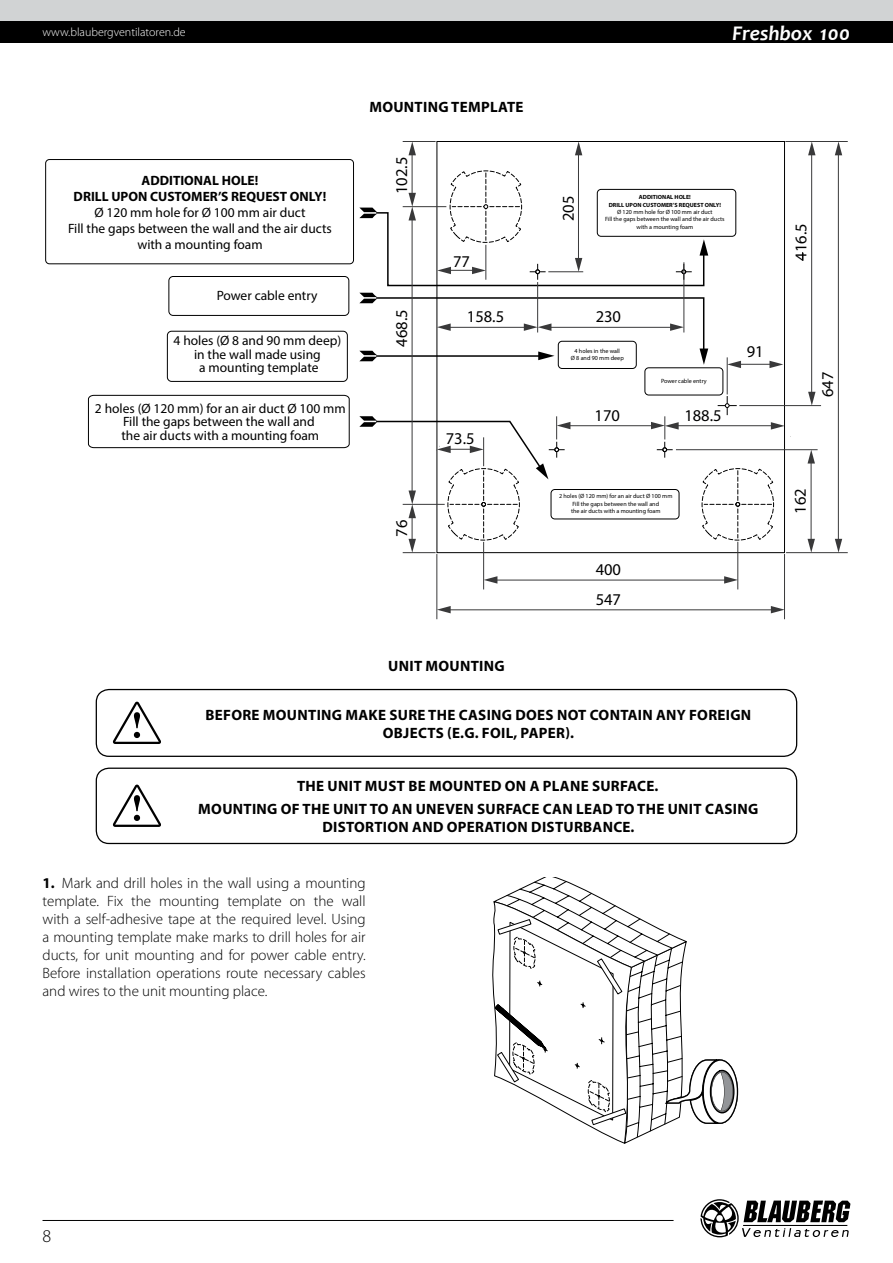
<style>
.page{position:relative;width:893px;height:1263px;background:#fff}
.page>*{position:absolute;margin:0;border:0;box-sizing:border-box;transform-origin:0 0}
.t1{font:italic 700 21px "Candara";color:#fff}
.t2{font:300 18px "Myriad Pro";color:#000}
.t3{font:16.5px "Myriad Pro";color:#000}
.t4{font:300 15px/18px "Myriad Pro";color:#000;text-align:justify}
.t5{font:700 15px/22.2px "Myriad Pro";letter-spacing:.02em;color:#000;text-align:center}
.t6{font:13.5px/13.5px "Myriad Pro";color:#000;text-align:center}
.t7{font:700 13.5px/16.2px "Myriad Pro";color:#000;text-align:center}
.t8{font:300 12px "Myriad Pro";color:#fff}
.t9{font:6.15px/7.4px "Myriad Pro";color:#000;text-align:center}
.t10{font:700 6px/7.2px "Myriad Pro";color:#000;text-align:center}
.s1{font-weight:700}
</style>
<div class="page">
<div style="left:0;top:0;width:893px;height:21px;background:#d1d3d4"></div>
<div style="left:0;top:21px;width:893px;height:22px;background:#000"></div>
<svg style="left:700px;top:1199px;width:150px;height:38px"></svg>
<hr style="left:43px;top:1220px;width:631px;height:1px;background:#000">
<svg style="left:88px;top:395px;width:262px;height:53px"></svg>
<div style="left:167px;top:331px;width:181px;height:51px;border:1px solid #000;border-radius:4px"></div>
<div style="left:168px;top:276px;width:181px;height:40px;border:1px solid #000;border-radius:4px"></div>
<svg style="left:718px;top:396px;width:19px;height:19px"></svg>
<svg style="left:701px;top:468px;width:73px;height:73px"></svg>
<div style="left:644px;top:367px;width:79px;height:28px;border:1px solid #000;border-radius:4px"></div>
<div style="left:551px;top:489px;width:128px;height:30px;border:1px solid #000;border-radius:4px"></div>
<div style="left:558px;top:341px;width:79px;height:28px;border:1px solid #000;border-radius:4px"></div>
<hr style="left:537px;top:282px;width:1px;height:50px;background:#39393a">
<hr style="left:683px;top:262px;width:1px;height:70px;background:#39393a">
<svg style="left:359px;top:293px;width:349px;height:72px"></svg>
<hr style="left:483px;top:542px;width:1px;height:47px;background:#39393a">
<hr style="left:737px;top:542px;width:1px;height:47px;background:#39393a">
<hr style="left:495px;top:580px;width:232px;height:1px;background:#39393a">
<svg style="left:484px;top:576px;width:13px;height:8px"></svg>
<svg style="left:724px;top:576px;width:14px;height:8px"></svg>
<hr style="left:436px;top:554px;width:1px;height:65px;background:#39393a">
<hr style="left:784px;top:554px;width:1px;height:65px;background:#39393a">
<hr style="left:448px;top:609px;width:325px;height:1px;background:#39393a">
<svg style="left:437px;top:606px;width:14px;height:7px"></svg>
<svg style="left:771px;top:606px;width:13px;height:7px"></svg>
<hr style="left:403px;top:141px;width:33px;height:1px;background:#39393a">
<hr style="left:412px;top:218px;width:1px;height:275px;background:#39393a">
<hr style="left:412px;top:153px;width:1px;height:42px;background:#39393a">
<svg style="left:409px;top:142px;width:7px;height:13px"></svg>
<hr style="left:727px;top:357px;width:1px;height:37px;background:#39393a">
<hr style="left:785px;top:141px;width:63px;height:1px;background:#39393a">
<hr style="left:786px;top:552px;width:62px;height:1px;background:#39393a">
<hr style="left:838px;top:153px;width:1px;height:388px;background:#39393a">
<svg style="left:835px;top:142px;width:7px;height:13px"></svg>
<svg style="left:835px;top:539px;width:7px;height:14px"></svg>
<hr style="left:739px;top:405px;width:82px;height:1px;background:#39393a">
<hr style="left:811px;top:153px;width:1px;height:241px;background:#39393a">
<svg style="left:808px;top:142px;width:7px;height:13px"></svg>
<svg style="left:808px;top:392px;width:7px;height:14px"></svg>
<hr style="left:578px;top:153px;width:1px;height:107px;background:#39393a">
<svg style="left:575px;top:141px;width:7px;height:14px"></svg>
<svg style="left:359px;top:170px;width:349px;height:117px"></svg>
<hr style="left:811px;top:461px;width:1px;height:80px;background:#39393a">
<svg style="left:807px;top:450px;width:8px;height:13px"></svg>
<svg style="left:807px;top:539px;width:8px;height:14px"></svg>
<hr style="left:676px;top:449px;width:142px;height:1px;background:#39393a">
<hr style="left:568px;top:425px;width:85px;height:1px;background:#39393a">
<svg style="left:359px;top:416px;width:211px;height:137px"></svg>
<hr style="left:676px;top:425px;width:97px;height:1px;background:#39393a">
<svg style="left:771px;top:422px;width:14px;height:8px"></svg>
<svg style="left:651px;top:416px;width:28px;height:42px"></svg>
<hr style="left:738px;top:364px;width:34px;height:1px;background:#39393a">
<svg style="left:769px;top:361px;width:14px;height:7px"></svg>
<svg style="left:727px;top:361px;width:14px;height:7px"></svg>
<div style="left:597px;top:189px;width:139px;height:48px;border:1px solid #000;border-radius:4px"></div>
<div style="left:45px;top:159px;width:309px;height:105px;border:1px solid #000;border-radius:4px"></div>
<div style="left:96px;top:767px;width:701px;height:77px;border:1px solid #000;border-radius:13px"></div>
<svg style="left:113px;top:784px;width:48px;height:43px"></svg>
<div style="left:96px;top:689px;width:701px;height:68px;border:1px solid #000;border-radius:13px"></div>
<svg style="left:113px;top:702px;width:48px;height:42px"></svg>
<svg style="left:492px;top:877px;width:247px;height:267px"></svg>
<p class="t8" style="left:43px;top:26px;width:145px">www.blaubergventilatoren.de</p>
<h1 class="t1" style="left:732px;top:20px;width:120px">Freshbox 100</h1>
<p class="t7" style="left:74px;top:172px;width:254px">ADDITIONAL HOLE!<br>DRILL UPON CUSTOMER’S REQUEST ONLY!</p>
<p class="t6" style="left:68px;top:204px;width:265px;line-height:16.2px">Ø 120 mm hole for Ø 100 mm air duct<br>Fill the gaps between the wall and the air ducts with a mounting foam</p>
<p class="t6" style="left:217px;top:288px;width:102px">Power cable entry</p>
<p class="t6" style="left:174px;top:334px;width:169px">4 holes (Ø 8 and 90 mm deep) in the wall made using<br>a mounting template</p>
<p class="t6" style="left:95px;top:401px;width:252px">2 holes (Ø 120 mm) for an air duct Ø 100 mm<br>Fill the gaps between the wall and<br>the air ducts with a mounting foam</p>
<p class="t5" style="left:369px;top:95px;width:156px">MOUNTING TEMPLATE</p>
<p class="t3" style="left:391px;top:194px;width:39px;rotate:-90deg">102.5</p>
<p class="t3" style="left:391px;top:347px;width:39px;rotate:-90deg">468.5</p>
<p class="t3" style="left:453px;top:251px;width:18px">77</p>
<p class="t3" style="left:467px;top:307px;width:39px">158.5</p>
<p class="t3" style="left:446px;top:428px;width:30px">73.5</p>
<p class="t3" style="left:391px;top:537px;width:18px;rotate:-90deg">76</p>
<p class="t5" style="left:388px;top:654px;width:118px">UNIT MOUNTING</p>
<p class="t3" style="left:558px;top:221px;width:27px;rotate:-90deg">205</p>
<p class="t10" style="left:609px;top:193px;width:114px">ADDITIONAL HOLE!<br>DRILL UPON CUSTOMER’S REQUEST ONLY!</p>
<p class="t9" style="left:605px;top:208px;width:121px">Ø 120 mm hole for Ø 100 mm air duct<br>Fill the gaps between the wall and the air ducts with a mounting foam</p>
<p class="t3" style="left:596px;top:307px;width:27px">230</p>
<p class="t9" style="left:571px;top:347px;width:55px">4 holes in the wall<br>Ø 8 and 90 mm deep</p>
<p class="t9" style="left:661px;top:377px;width:47px">Power cable entry</p>
<p class="t3" style="left:594px;top:405px;width:27px">170</p>
<p class="t3" style="left:684px;top:405px;width:39px">188.5</p>
<p class="t3" style="left:747px;top:342px;width:18px">91</p>
<p class="t9" style="left:559px;top:492px;width:115px">2 holes (Ø 120 mm) for an air duct Ø 100 mm<br>Fill the gaps between the wall and<br>the air ducts with a mounting foam</p>
<p class="t3" style="left:596px;top:559px;width:27px">400</p>
<p class="t3" style="left:596px;top:589px;width:27px">547</p>
<p class="t5" style="left:205px;top:705px;width:547px;line-height:18px">BEFORE MOUNTING MAKE SURE THE CASING DOES NOT CONTAIN ANY FOREIGN<br>OBJECTS (E.G. FOIL, PAPER).</p>
<p class="t5" style="left:198px;top:775px;width:562px">THE UNIT MUST BE MOUNTED ON A PLANE SURFACE.<br>MOUNTING OF THE UNIT TO AN UNEVEN SURFACE CAN LEAD TO THE UNIT CASING</p>
<p class="t5" style="left:322px;top:815px;width:314px">DISTORTION AND OPERATION DISTURBANCE.</p>
<p class="t4" style="left:43px;top:874px;width:325px"><span class="s1">1.</span> Mark and drill holes in the wall using a mounting template. Fix the mounting template on the wall with a self-adhesive tape at the required level. Using a mounting template make marks to drill holes for air ducts, for unit mounting and for power cable entry.<br>Before installation operations route necessary cables and wires to the unit mounting place.</p>
<p class="t3" style="left:791px;top:261px;width:39px;rotate:-90deg">416.5</p>
<p class="t3" style="left:817px;top:397px;width:27px;rotate:-90deg">647</p>
<p class="t3" style="left:790px;top:514px;width:27px;rotate:-90deg">162</p>
<p class="t2" style="left:43px;top:1226px;width:10px">8</p>
</div>
